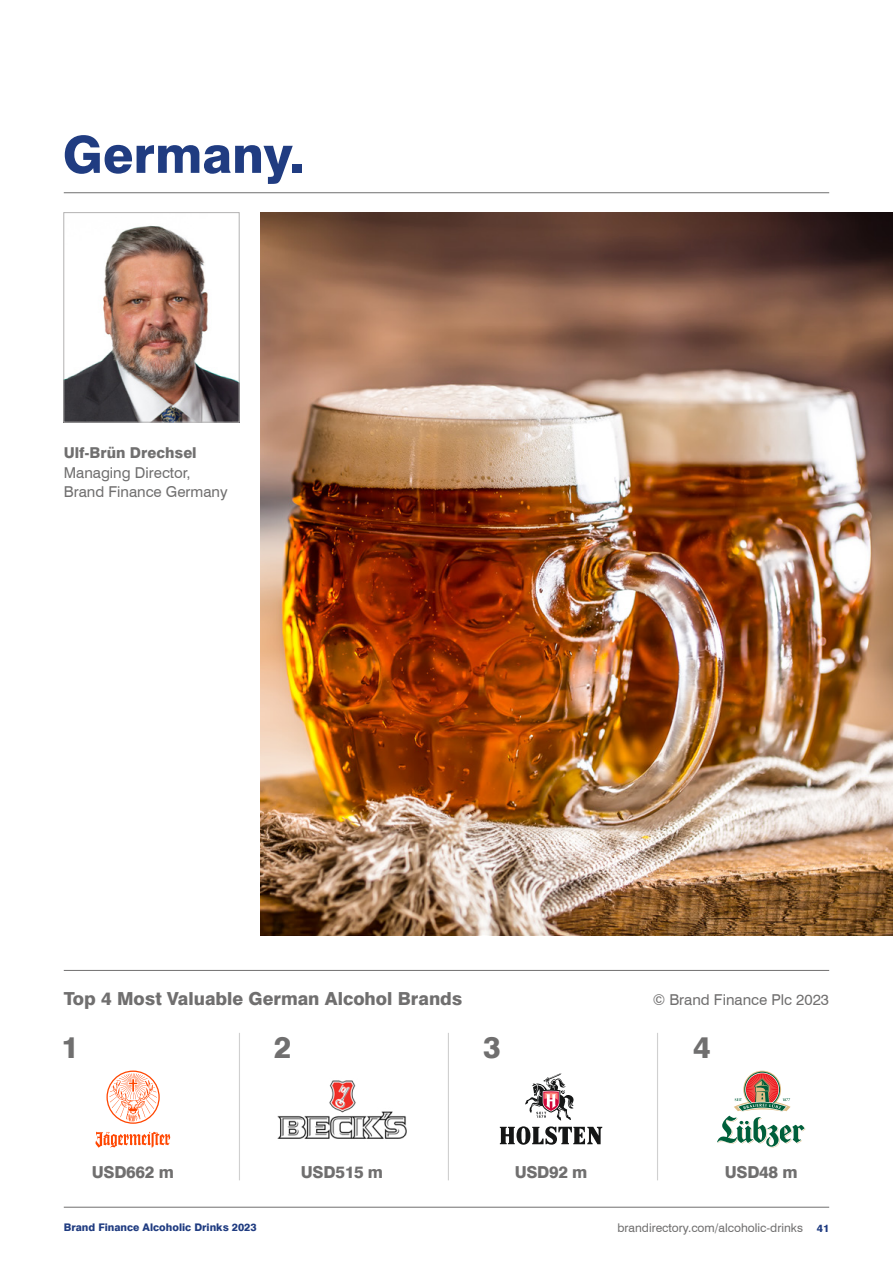
<style>
.page{position:relative;width:893px;height:1263px;background:#fff}
.page>*{position:absolute;margin:0;border:0;box-sizing:border-box;transform-origin:0 0}
.t1{font:800 51px "Swiss 721 BT";color:#203c81}
.t2{font:800 30px "Swiss 721 BT";color:#706f6f}
.t3{font:800 18px "Swiss 721 BT";color:#706f6f}
.t4{font:800 16.5px "Swiss 721 BT";letter-spacing:-.02em;color:#706f6f}
.t5{font:15px/19.5px "Swiss 721 BT";color:#706f6f}
.t6{font:800 15px "Swiss 721 BT";color:#706f6f}
.t7{font:12px "Swiss 721 BT";color:#706f6f}
.t8{font:800 10.5px "Swiss 721 BT";color:#203c81}
.s1{font-weight:800;font-size:10.5px;color:#203c81}
</style>
<div class="page">
<hr style="left:64px;top:1207px;width:765px;height:1px;background:#706f6f">
<hr style="left:64px;top:192px;width:765px;height:1px;background:#706f6f">
<hr style="left:64px;top:970px;width:765px;height:1px;background:#706f6f">
<hr style="left:657px;top:1033px;width:1px;height:147px;background:#d0d0d0">
<hr style="left:448px;top:1033px;width:1px;height:147px;background:#d0d0d0">
<hr style="left:239px;top:1033px;width:1px;height:147px;background:#d0d0d0">
<svg style="left:95px;top:1070px;width:75px;height:78px"></svg>
<svg style="left:500px;top:1073px;width:102px;height:72px"></svg>
<svg style="left:743px;top:1071px;width:38px;height:37px"></svg>
<svg style="left:744px;top:1072px;width:36px;height:35px"></svg>
<svg style="left:717px;top:1074px;width:88px;height:73px"></svg>
<img style="left:277px;top:1080px;width:130px;height:59px">
<img style="left:66px;top:225px;width:171px;height:195px">
<div style="left:64px;top:212px;width:175px;height:210px;border:1px solid #b3b2b2"></div>
<img style="left:260px;top:213px;width:633px;height:723px">
<h1 class="t1" style="left:63px;top:124px;width:243px">Germany.</h1>
<p class="t6" style="left:64px;top:444px;width:134px">Ulf-Brün Drechsel</p>
<p class="t5" style="left:64px;top:463px;width:165px">Managing Director,<br>Brand Finance Germany</p>
<p class="t3" style="left:64px;top:987px;width:400px">Top 4 Most Valuable German Alcohol Brands</p>
<p class="t5" style="left:653px;top:989px;width:178px">© Brand Finance Plc 2023</p>
<h2 class="t2" style="left:61px;top:1029px;width:19px">1</h2>
<h2 class="t2" style="left:483px;top:1029px;width:19px">3</h2>
<h2 class="t2" style="left:274px;top:1029px;width:19px">2</h2>
<h2 class="t2" style="left:693px;top:1029px;width:19px">4</h2>
<p class="t4" style="left:92px;top:1162px;width:84px">USD662 m</p>
<p class="t4" style="left:301px;top:1162px;width:84px">USD515 m</p>
<p class="t4" style="left:515px;top:1162px;width:74px">USD92 m</p>
<p class="t4" style="left:725px;top:1162px;width:74px">USD48 m</p>
<p class="t8" style="left:64px;top:1221px;width:194px">Brand Finance Alcoholic Drinks 2023</p>
<p class="t7" style="left:617px;top:1220px;width:213px">brandirectory.com/alcoholic-drinks <span class="s1">41</span></p>
</div>
